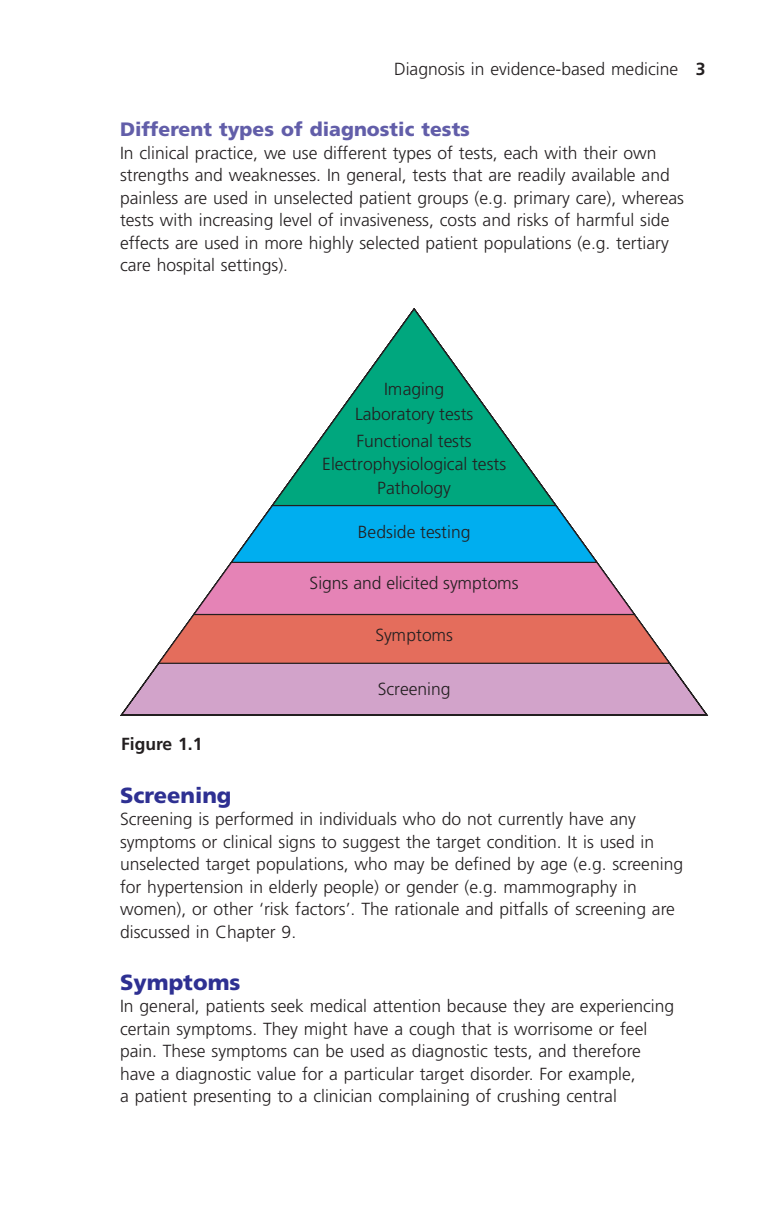
<style>
.page{position:relative;width:780px;height:1205px;background:#fff}
.page>*{position:absolute;margin:0;border:0;box-sizing:border-box;transform-origin:0 0}
.t1{font:900 22px "Frutiger";color:#2e3092}
.t2{font:900 19.5px "Frutiger";color:#625ea9}
.t3{font:300 17.5px/22.5px "Frutiger";color:#231f20}
.t4{font:700 17.5px "Frutiger";color:#231f20}
.s1{font-weight:700}
</style>
<div class="page">
<svg style="left:120px;top:664px;width:588px;height:52px;background:#cca2c5"></svg>
<svg style="left:157px;top:615px;width:514px;height:49px;background:#df7465"></svg>
<svg style="left:191px;top:563px;width:445px;height:53px;background:#e08ab6"></svg>
<svg style="left:229px;top:506px;width:369px;height:58px;background:#21b1e9"></svg>
<svg style="left:270px;top:308px;width:287px;height:199px"></svg>
<p class="t3" style="left:394px;top:59px;width:313px">Diagnosis in evidence-based medicine <span class="s1">3</span></p>
<p class="t2" style="left:120px;top:121px;width:351px">Different t ypes of d iagnostic t ests</p>
<p class="t3" style="left:120px;top:143px;width:565px">In clinical practice, we use different types of tests, each with their own strengths and weaknesses. In general, tests that are readily available and painless are used in unselected patient groups (e.g. primary care), whereas tests with increasing level of invasiveness, costs and risks of harmful side effects are used in more highly selected patient populations (e.g. tertiary care hospital settings).</p>
<p class="t3" style="left:384px;top:379px;width:62px">Imaging</p>
<p class="t3" style="left:322px;top:430px;width:185px;line-height:23.8px;text-align:center">Functional tests<br>Electrophysiological tests<br>Pathology</p>
<p class="t3" style="left:355px;top:404px;width:120px">Laboratory tests</p>
<p class="t3" style="left:358px;top:522px;width:114px">Bedside testing</p>
<p class="t3" style="left:309px;top:573px;width:211px">Signs and elicited symptoms</p>
<p class="t3" style="left:375px;top:625px;width:79px">Symptoms</p>
<p class="t4" style="left:121px;top:737px;width:83px">Figure 1.1</p>
<p class="t3" style="left:377px;top:679px;width:74px">Screening</p>
<p class="t1" style="left:120px;top:786px;width:113px">Screening</p>
<p class="t3" style="left:120px;top:809px;width:564px">Screening is performed in individuals who do not currently have any symptoms or clinical signs to suggest the target condition. It is used in unselected target populations, who may be defined by age (e.g. screening for hypertension in elderly people) or gender (e.g. mammography in women), or other ‘ risk factors ’ . The rationale and pitfalls of screening are discussed in Chapter 9 .</p>
<p class="t1" style="left:120px;top:973px;width:122px">Symptoms</p>
<p class="t3" style="left:120px;top:996px;width:555px">In general, patients seek medical attention because they are experiencing certain symptoms. They might have a cough that is worrisome or feel pain. These symptoms can be used as diagnostic tests, and therefore have a diagnostic value for a particular target disorder. For example,<br>a patient presenting to a clinician complaining of crushing central</p>
</div>
